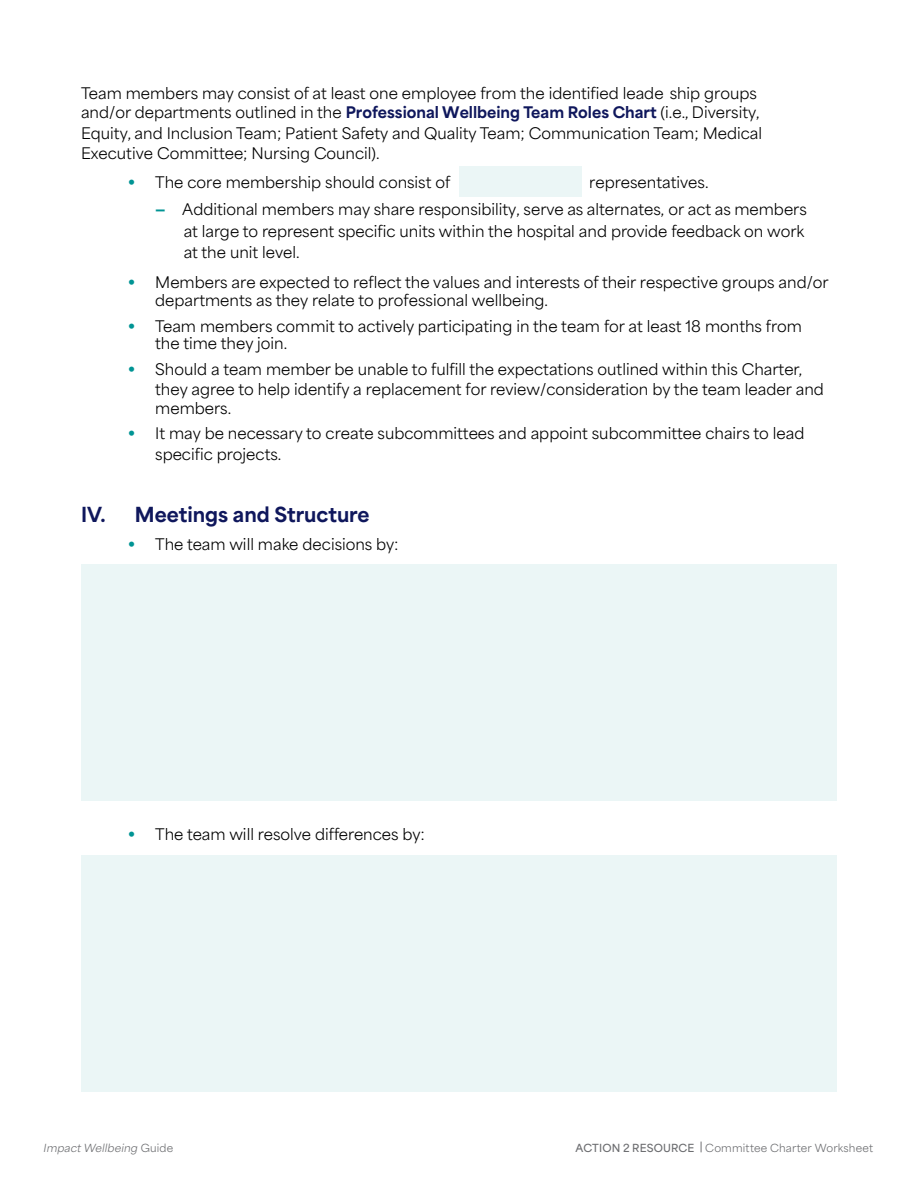
<style>
.page{position:relative;width:918px;height:1188px;background:#fff}
.page>*{position:absolute;margin:0;border:0;box-sizing:border-box;transform-origin:0 0}
.t1{font:800 19.5px "Area Normal";color:#0f175c}
.Body{font:15px/21.3px "Area Normal";color:#000}
.t2{font:10.5px "Area Normal";letter-spacing:.015em;color:#6d6e71}
.t3{font:italic 10.5px "Area Normal";letter-spacing:.015em;color:#6d6e71}
.s1{font-weight:800;color:#0f175c}
.s2{font-weight:900;color:#009494}
.s3{font-style:normal}
.s4{font-weight:600}
</style>
<div class="page">
<div style="left:459px;top:167px;width:122px;height:30px;background:#ebf6f6"></div>
<div style="left:81px;top:565px;width:756px;height:236px;background:#ebf6f6"></div>
<div style="left:81px;top:855px;width:756px;height:236px;background:#ebf6f6"></div>
<p class="Body" style="left:81px;top:82px;width:680px;line-height:18.9px">Team members may consist of at least one employee from the identified leade ship groups and/or departments outlined in the <span class="s1">Professional Wellbeing Team Roles Chart</span> (i.e., Diversity,</p>
<p class="Body" style="left:81px;top:121px;width:683px;line-height:20.7px">Equity, and Inclusion Team; Patient Safety and Quality Team; Communication Team; Medical<br>Executive Committee; Nursing Council).</p>
<p class="Body" style="left:128px;top:169px;width:324px"><span class="s2">•</span> The core membership should consist of</p>
<p class="Body" style="left:589px;top:169px;width:121px">representatives.</p>
<p class="Body" style="left:184px;top:197px;width:625px;text-indent:-28px"><span class="s2">―</span> Additional members may share responsibility, serve as alternates, or act as members at large to represent specific units within the hospital and provide feedback on work at the unit level.</p>
<p class="Body" style="left:155px;top:271px;width:675px;line-height:18px;text-indent:-27px"><span class="s2">•</span> Members are expected to reflect the values and interests of their respective groups and/or departments as they relate to professional wellbeing.</p>
<p class="Body" style="left:155px;top:315px;width:648px;line-height:18px;text-indent:-27px"><span class="s2">•</span> Team members commit to actively participating in the team for at least 18 months from the time they join.</p>
<p class="Body" style="left:155px;top:357px;width:670px;line-height:20.5px;text-indent:-27px"><span class="s2">•</span> Should a team member be unable to fulfill the expectations outlined within this Charter, they agree to help identify a replacement for review/consideration by the team leader and</p>
<p class="Body" style="left:155px;top:396px;width:77px">members.</p>
<p class="Body" style="left:155px;top:421px;width:651px;text-indent:-27px"><span class="s2">•</span> It may be necessary to create subcommittees and appoint subcommittee chairs to lead specific projects.</p>
<p class="t1" style="left:81px;top:497px;width:290px">IV. Meetings and Structure</p>
<p class="Body" style="left:128px;top:532px;width:271px"><span class="s2">•</span> The team will make decisions by:</p>
<p class="Body" style="left:128px;top:822px;width:298px"><span class="s2">•</span> The team will resolve differences by:</p>
<p class="t3" style="left:44px;top:1139px;width:131px">Impact Wellbeing <span class="s3">Guide</span></p>
<p class="t2" style="left:576px;top:1139px;width:299px"><span class="s4">ACTION 2 RESOURCE |</span> Committee Charter Worksheet</p>
</div>
